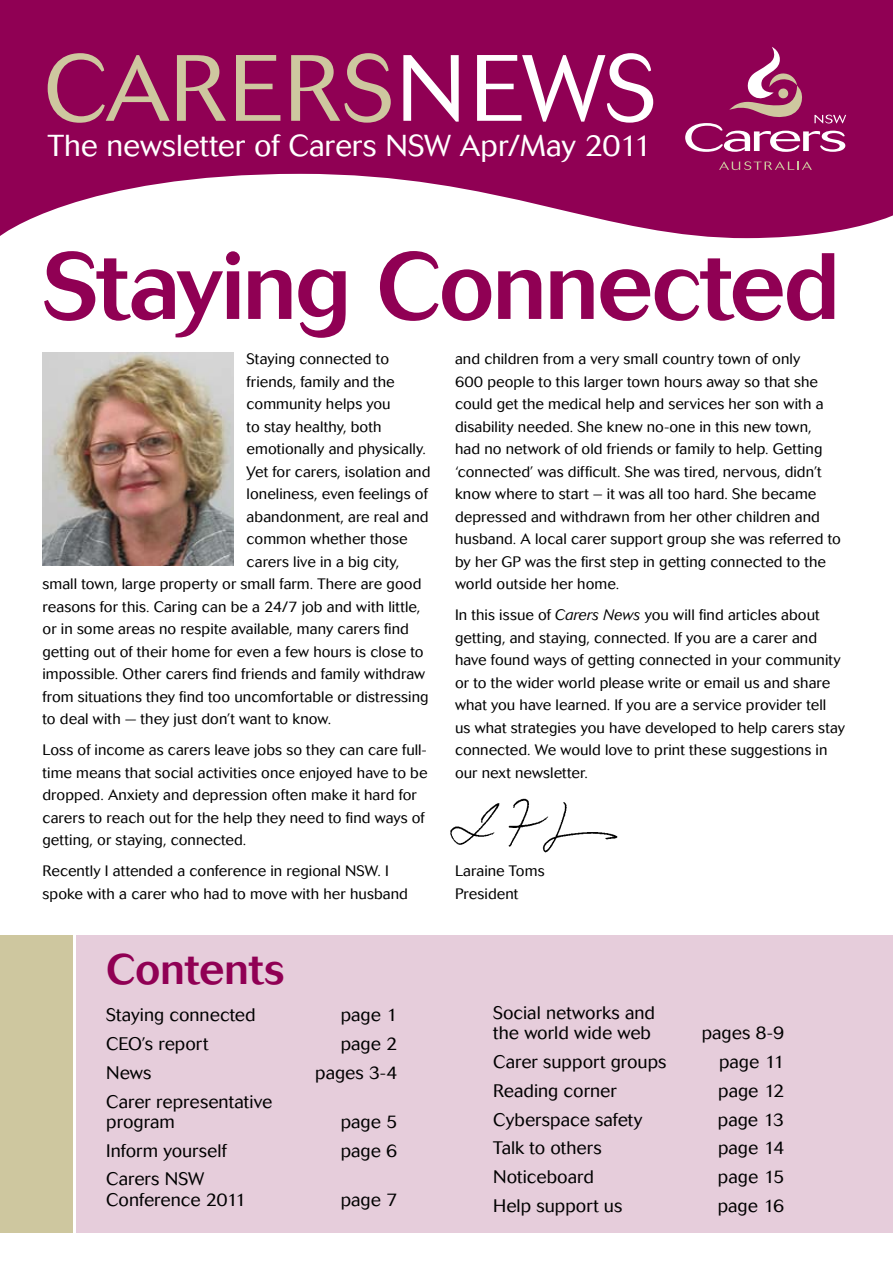
<style>
.page{position:relative;width:893px;height:1263px;background:#fff}
.page>*{position:absolute;margin:0;border:0;box-sizing:border-box;transform-origin:0 0}
.t1{font:500 93px "Cosmos";letter-spacing:-.02em;color:#900054}
.t2{font:300 93px "Cosmos";letter-spacing:.03em;color:#cec79f}
.t3{font:500 42px "Cosmos";color:#900054}
.t4{font:300 30px "Cosmos";color:#fff}
.t5{font:300 18px/20.2px "Cosmos";color:#000}
.t6{font:300 15px/22.5px "Cosmos";letter-spacing:.005em;color:#000}
.s1{color:#fff}
.s2{font-style:italic}
</style>
<div class="page">
<svg style="left:0;top:0;width:893px;height:239px;fill:#900054"></svg>
<svg style="left:719px;top:161px;width:93px;height:9px"></svg>
<svg style="left:685px;top:47px;width:161px;height:105px;background:#a0296c"></svg>
<img style="left:43px;top:353px;width:191px;height:213px">
<img style="left:450px;top:798px;width:168px;height:55px">
<div style="left:0;top:935px;width:72px;height:298px;background:#cec79f"></div>
<div style="left:77px;top:935px;width:816px;height:298px;background:#e6cddb"></div>
<h1 class="t2" style="left:44px;top:35px;width:614px">CARERS<span class="s1">NEWS</span></h1>
<h3 class="t4" style="left:48px;top:128px;width:605px">The newsletter of Carers NSW Apr/May 2011</h3>
<h1 class="t1" style="left:43px;top:233px;width:799px">Staying Connected</h1>
<p class="t6" style="left:247px;top:348px;width:144px">Staying connected to</p>
<p class="t6" style="left:247px;top:370px;width:150px">friends, family and the</p>
<p class="t6" style="left:247px;top:393px;width:146px">community helps you</p>
<p class="t6" style="left:247px;top:415px;width:136px">to stay healthy, both</p>
<p class="t6" style="left:247px;top:438px;width:181px">emotionally and physically.</p>
<p class="t6" style="left:247px;top:460px;width:185px">Yet for carers, isolation and</p>
<p class="t6" style="left:247px;top:483px;width:183px">loneliness, even feelings of</p>
<p class="t6" style="left:247px;top:505px;width:183px">abandonment, are real and</p>
<p class="t6" style="left:247px;top:528px;width:162px">common whether those</p>
<p class="t6" style="left:247px;top:550px;width:154px">carers live in a big city,</p>
<p class="t6" style="left:43px;top:573px;width:380px">small town, large property or small farm. There are good</p>
<p class="t6" style="left:43px;top:595px;width:379px">reasons for this. Caring can be a 24/7 job and with little,</p>
<p class="t6" style="left:43px;top:618px;width:368px">or in some areas no respite available, many carers find</p>
<p class="t6" style="left:43px;top:640px;width:383px">getting out of their home for even a few hours is close to</p>
<p class="t6" style="left:43px;top:663px;width:384px">impossible. Other carers find friends and family withdraw</p>
<p class="t6" style="left:43px;top:685px;width:388px">from situations they find too uncomfortable or distressing</p>
<p class="t6" style="left:43px;top:708px;width:290px">to deal with — they just don’t want to know.</p>
<p class="t6" style="left:43px;top:739px;width:386px">Loss of income as carers leave jobs so they can care full&shy;time means that social activities once enjoyed have to be dropped. Anxiety and depression often make it hard for carers to reach out for the help they need to find ways of getting, or staying, connected.</p>
<p class="t6" style="left:43px;top:860px;width:367px">Recently I attended a conference in regional NSW. I spoke with a carer who had to move with her husband</p>
<h2 class="t3" style="left:106px;top:945px;width:180px">Contents</h2>
<p class="t5" style="left:106px;top:1005px;width:151px">Staying connected</p>
<p class="t5" style="left:341px;top:1005px;width:58px">page 1</p>
<p class="t5" style="left:106px;top:1034px;width:103px">CEO’s report</p>
<p class="t5" style="left:341px;top:1034px;width:58px">page 2</p>
<p class="t5" style="left:106px;top:1063px;width:47px">News</p>
<p class="t5" style="left:315px;top:1063px;width:84px">pages 3-4</p>
<p class="t5" style="left:106px;top:1091px;width:168px">Carer representative program</p>
<p class="t5" style="left:341px;top:1112px;width:58px">page 5</p>
<p class="t5" style="left:106px;top:1140px;width:122px">Inform yourself</p>
<p class="t5" style="left:341px;top:1140px;width:58px">page 6</p>
<p class="t5" style="left:106px;top:1169px;width:141px">Carers NSW<br>Conference 2011</p>
<p class="t5" style="left:341px;top:1189px;width:58px">page 7</p>
<p class="t6" style="left:455px;top:348px;width:388px">and children from a very small country town of only<br>600 people to this larger town hours away so that she could get the medical help and services her son with a disability needed. She knew no-one in this new town,<br>had no network of old friends or family to help. Getting ‘connected’ was difficult. She was tired, nervous, didn’t know where to start – it was all too hard. She became depressed and withdrawn from her other children and husband. A local carer support group she was referred to by her GP was the first step in getting connected to the world outside her home.</p>
<p class="t6" style="left:455px;top:604px;width:392px">In this issue of <span class="s2">Carers News</span> you will find articles about getting, and staying, connected. If you are a carer and have found ways of getting connected in your community or to the wider world please write or email us and share what you have learned. If you are a service provider tell us what strategies you have developed to help carers stay connected. We would love to print these suggestions in our next newsletter.</p>
<p class="t6" style="left:455px;top:860px;width:91px">Laraine Toms<br>President</p>
<p class="t5" style="left:493px;top:1003px;width:163px">Social networks and the world wide web</p>
<p class="t5" style="left:702px;top:1023px;width:84px">pages 8-9</p>
<p class="t5" style="left:493px;top:1052px;width:175px">Carer support groups</p>
<p class="t5" style="left:719px;top:1052px;width:67px">page 11</p>
<p class="t5" style="left:493px;top:1081px;width:125px">Reading corner</p>
<p class="t5" style="left:718px;top:1081px;width:68px">page 12</p>
<p class="t5" style="left:493px;top:1109px;width:151px">Cyberspace safety</p>
<p class="t5" style="left:718px;top:1109px;width:68px">page 13</p>
<p class="t5" style="left:493px;top:1138px;width:110px">Talk to others</p>
<p class="t5" style="left:718px;top:1138px;width:68px">page 14</p>
<p class="t5" style="left:493px;top:1167px;width:102px">Noticeboard</p>
<p class="t5" style="left:718px;top:1167px;width:68px">page 15</p>
<p class="t5" style="left:493px;top:1196px;width:131px">Help support us</p>
<p class="t5" style="left:718px;top:1196px;width:68px">page 16</p>
</div>
